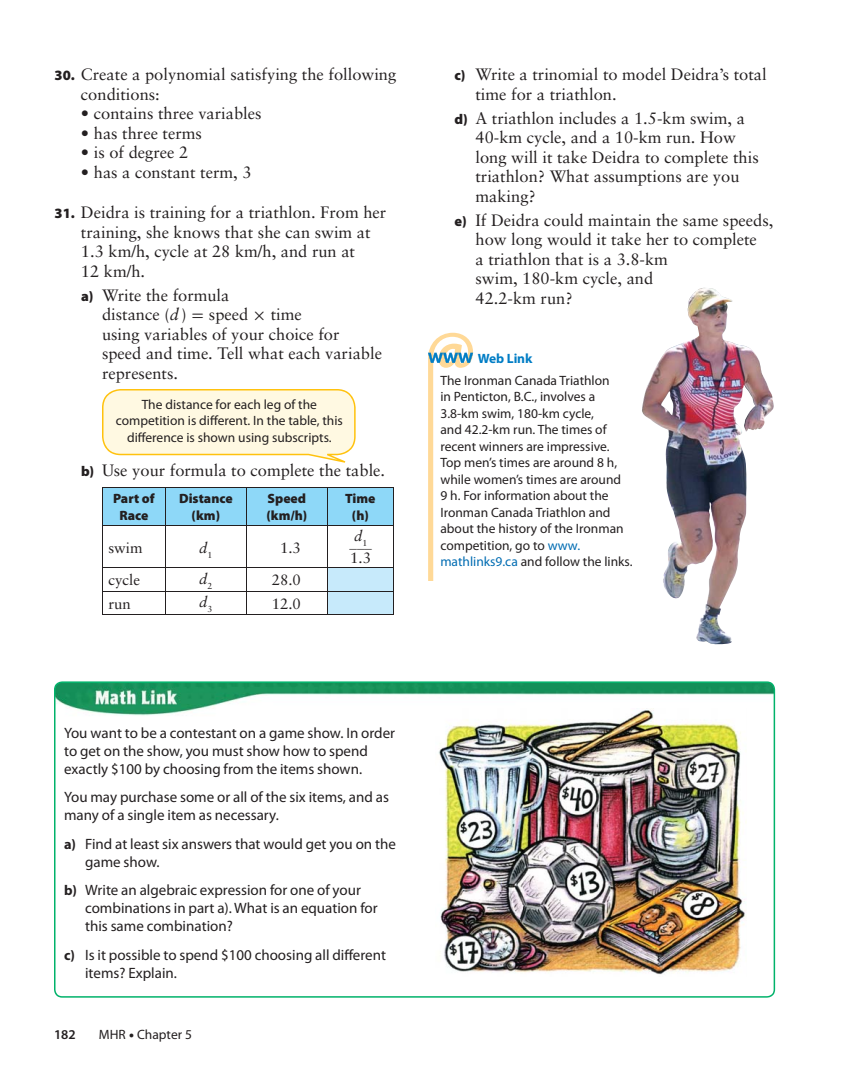
<style>
.page{position:relative;width:864px;height:1080px;background:#fff}
.page>*{position:absolute;margin:0;border:0;box-sizing:border-box;transform-origin:0 0}
.t1{font:16.5px/19.5px "Sabon";color:#231f20}
.t2{font:15px/18px "Myriad Pro";color:#231f20}
.t3{font:15px "Sabon";color:#231f20}
.t4{font:italic 15px "Sabon";color:#231f20}
.t5{font:13.5px/16.5px "Myriad Pro";color:#231f20}
.t6{font:900 13.5px/16.5px "Myriad Pro";color:#231f20;text-align:center}
.t7{font:600 13.5px "Myriad Pro";color:#231f20}
.t8{font:12.75px "Sabon";color:#231f20;scale:1.16 1}
.s1{font-family:"Myriad Pro";font-weight:900;font-size:14.25px}
.s2{font-style:italic}
.s3{font-family:"Uni Math"}
.s4{font-weight:700;color:#007dc5}
.s5{color:#006cb2}
.s6{font-weight:700;font-size:14.25px}
.s7{font-weight:900}
</style>
<div class="page">
<svg style="left:102px;top:389px;width:254px;height:74px;background:#fff6da"></svg>
<svg style="left:102px;top:488px;width:292px;height:127px"></svg>
<hr style="left:102px;top:615px;width:292px;height:1px;background:#231f20">
<hr style="left:102px;top:487px;width:63px;height:1px;background:#231f20">
<hr style="left:102px;top:487px;width:1px;height:38px;background:#231f20">
<hr style="left:165px;top:487px;width:229px;height:1px;background:#231f20">
<hr style="left:393px;top:487px;width:1px;height:38px;background:#231f20">
<hr style="left:102px;top:525px;width:292px;height:1px;background:#231f20">
<svg style="left:54px;top:681px;width:721px;height:317px"></svg>
<svg style="left:428px;top:333px;width:45px;height:248px"></svg>
<img style="left:696px;top:288px;width:78px;height:356px">
<img style="left:435px;top:708px;width:312px;height:268px">
<p class="t1" style="left:81px;top:66px;width:317px;text-indent:-26px"><span class="s1">30.</span> Create a polynomial satisfying the following conditions:</p>
<p class="t1" style="left:81px;top:105px;width:182px">• contains three variables</p>
<p class="t1" style="left:81px;top:125px;width:122px">• has three terms</p>
<p class="t1" style="left:81px;top:144px;width:109px">• is of degree 2</p>
<p class="t1" style="left:81px;top:164px;width:172px">• has a constant term, 3</p>
<p class="t1" style="left:81px;top:204px;width:307px;text-indent:-26px"><span class="s1">31.</span> Deidra is training for a triathlon. From her training, she knows that she can swim at<br>1.3 km/h, cycle at 28 km/h, and run at<br>12 km/h.</p>
<p class="t1" style="left:102px;top:287px;width:282px;text-indent:-21px"><span class="s1">a)</span> Write the formula<br>distance (<span class="s2">d</span>) <span class="s3">=</span> speed <span class="s3">×</span> time<br>using variables of your choice for speed and time. Tell what each variable represents.</p>
<p class="t5" style="left:116px;top:397px;width:229px;text-align:center">The distance for each leg of the competition is different. In the table, this difference is shown using subscripts.</p>
<p class="t1" style="left:81px;top:462px;width:306px"><span class="s1">b)</span> Use your formula to complete the table.</p>
<p class="t6" style="left:113px;top:492px;width:43px">Part of<br>Race</p>
<p class="t6" style="left:179px;top:492px;width:55px">Distance (km)</p>
<p class="t6" style="left:266px;top:492px;width:42px;text-align:left">Speed (km/h)</p>
<p class="t6" style="left:345px;top:492px;width:32px">Time (h)</p>
<p class="t3" style="left:108px;top:541px;width:36px">swim</p>
<p class="t4" style="left:199px;top:541px;width:15px">d<sub>1</sub></p>
<p class="t3" style="left:280px;top:541px;width:22px">1.3</p>
<p class="t4" style="left:354px;top:529px;width:10px">d</p>
<p class="t8" style="left:350px;top:538px;width:21px">___<sup>1</sup></p>
<p class="t3" style="left:350px;top:551px;width:22px">1.3</p>
<p class="t3" style="left:108px;top:574px;width:33px">cycle</p>
<p class="t4" style="left:199px;top:572px;width:15px">d<sub>2</sub></p>
<p class="t3" style="left:272px;top:574px;width:31px">28.0</p>
<p class="t3" style="left:108px;top:597px;width:24px">run</p>
<p class="t4" style="left:199px;top:596px;width:15px">d<sub>3</sub></p>
<p class="t3" style="left:272px;top:597px;width:31px">12.0</p>
<p class="t1" style="left:476px;top:66px;width:293px;text-indent:-21px"><span class="s1">c)</span> Write a trinomial to model Deidra’s total time for a triathlon.</p>
<p class="t1" style="left:475px;top:110px;width:285px;text-indent:-21px"><span class="s1">d)</span> A triathlon includes a 1.5-km swim, a<br>40-km cycle, and a 10-km run. How long will it take Deidra to complete this triathlon? What assumptions are you making?</p>
<p class="t1" style="left:476px;top:212px;width:299px;text-indent:-21px"><span class="s1">e)</span> If Deidra could maintain the same speeds, how long would it take her to complete<br>a triathlon that is a 3.8-km<br>swim, 180-km cycle, and<br>42.2-km run?</p>
<p class="t5" style="left:440px;top:349px;width:171px;line-height:21.9px;text-indent:38px"><span class="s4">Web Link<br></span>The Ironman Canada Triathlon</p>
<p class="t5" style="left:440px;top:390px;width:194px">in Penticton, B.C., involves a<br>3.8-km swim, 180-km cycle,<br>and 42.2-km run. The times of recent winners are impressive.<br>Top men’s times are around 8 h, while women’s times are around<br>9 h. For information about the<br>Ironman Canada Triathlon and about the history of the Ironman competition, go to <span class="s5">www. mathlinks9.ca</span> and follow the links.</p>
<p class="t2" style="left:64px;top:725px;width:333px">You want to be a contestant on a game show. In order to get on the show, you must show how to spend exactly $100 by choosing from the items shown.</p>
<p class="t2" style="left:64px;top:790px;width:326px">You may purchase some or all of the six items, and as many of a single item as necessary.</p>
<p class="t2" style="left:85px;top:836px;width:312px;text-indent:-21px"><span class="s6">a)</span> Find at least six answers that would get you on the game show.</p>
<p class="t2" style="left:85px;top:883px;width:294px;text-indent:-21px"><span class="s6">b)</span> Write an algebraic expression for one of your combinations in part a). What is an equation for this same combination?</p>
<p class="t2" style="left:85px;top:947px;width:302px;text-indent:-21px"><span class="s6">c)</span> Is it possible to spend $100 choosing all different items? Explain.</p>
<p class="t7" style="left:54px;top:1030px;width:23px">182</p>
<p class="t5" style="left:99px;top:1028px;width:95px">MHR <span class="s7">•</span> Chapter 5</p>
</div>
